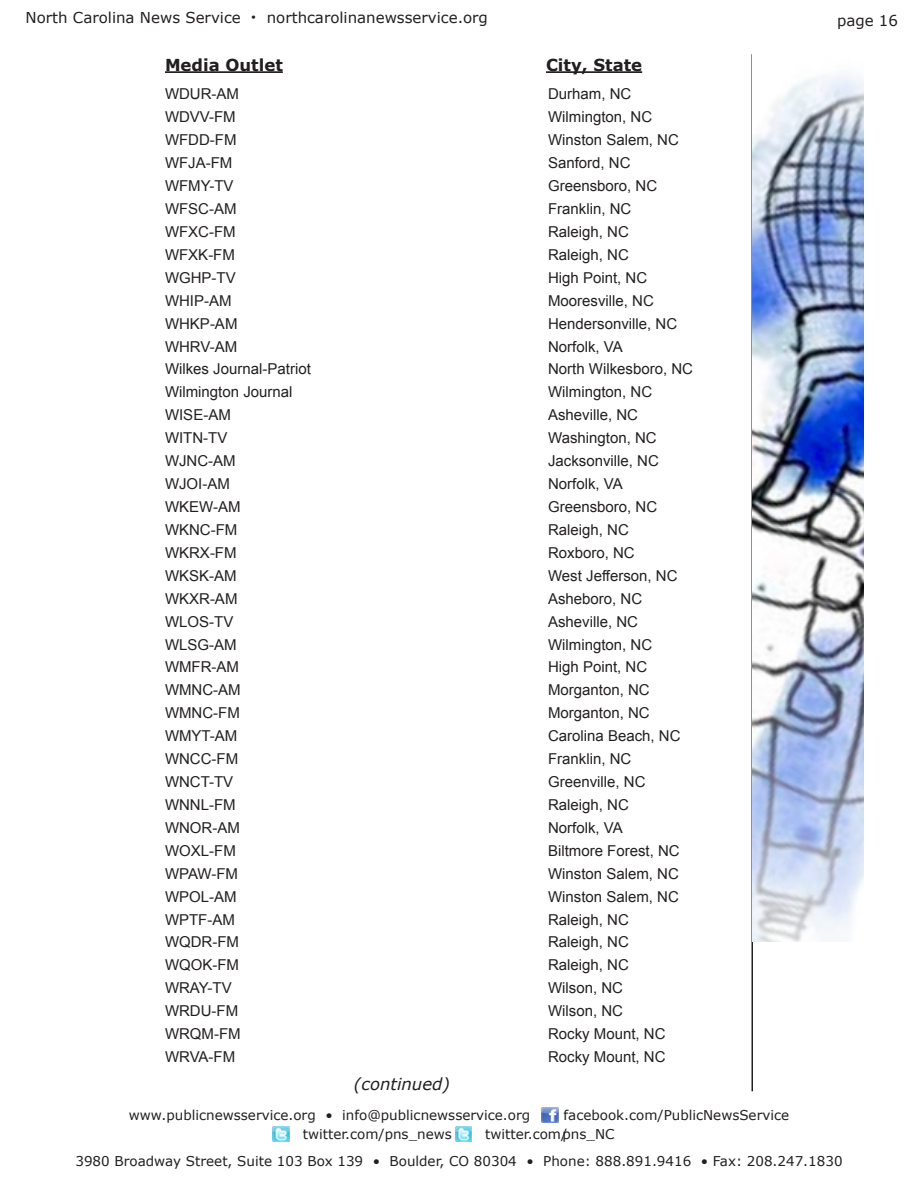
<style>
.page{position:relative;width:918px;height:1188px;background:#fff}
.page>*{position:absolute;margin:0;border:0;box-sizing:border-box;transform-origin:0 0}
.t1{font:700 16.5px "Verdana";color:#231f20}
.t2{font:italic 16.5px "Verdana";color:#231f20}
.t3{font:15px "Arial";color:#231f20}
.t4{font:15px "Verdana";color:#231f20}
.t5{font:13.5px/27px "Verdana";color:#231f20}
.s1{color:#fff}
</style>
<div class="page">
<img style="left:542px;top:1108px;width:16px;height:14px">
<img style="left:273px;top:1126px;width:16px;height:16px">
<img style="left:455px;top:1126px;width:17px;height:16px">
<hr style="left:752px;top:54px;width:1px;height:1037px;background:#231f20">
<img style="left:753px;top:73px;width:111px;height:868px">
<hr style="left:165px;top:71px;width:118px;height:2px;background:#231f20">
<hr style="left:546px;top:71px;width:96px;height:2px;background:#231f20">
<p class="t4" style="left:26px;top:8px;width:464px">North Carolina News Service <sup>•</sup> northcarolinanewsservice.org</p>
<p class="t1" style="left:165px;top:54px;width:119px">Media Outlet</p>
<p class="t1" style="left:546px;top:54px;width:98px">City, State</p>
<p class="t3" style="left:165px;top:84px;width:76px">WDUR-AM</p>
<p class="t3" style="left:548px;top:84px;width:85px">Durham, NC</p>
<p class="t3" style="left:165px;top:107px;width:72px">WDVV-FM</p>
<p class="t3" style="left:548px;top:107px;width:106px">Wilmington, NC</p>
<p class="t3" style="left:165px;top:130px;width:73px">WFDD-FM</p>
<p class="t3" style="left:548px;top:130px;width:132px">Winston Salem, NC</p>
<p class="t3" style="left:165px;top:153px;width:69px">WFJA-FM</p>
<p class="t3" style="left:548px;top:153px;width:84px">Sanford, NC</p>
<p class="t3" style="left:165px;top:176px;width:70px">WFMY-TV</p>
<p class="t3" style="left:548px;top:176px;width:111px">Greensboro, NC</p>
<p class="t3" style="left:165px;top:199px;width:73px">WFSC-AM</p>
<p class="t3" style="left:548px;top:199px;width:85px">Franklin, NC</p>
<p class="t3" style="left:165px;top:222px;width:72px">WFXC-FM</p>
<p class="t3" style="left:548px;top:222px;width:82px">Raleigh, NC</p>
<p class="t3" style="left:165px;top:245px;width:71px">WFXK-FM</p>
<p class="t3" style="left:548px;top:245px;width:82px">Raleigh, NC</p>
<p class="t3" style="left:165px;top:268px;width:72px">WGHP-TV</p>
<p class="t3" style="left:548px;top:268px;width:101px">High Point, NC</p>
<p class="t3" style="left:165px;top:291px;width:68px">WHIP-AM</p>
<p class="t3" style="left:548px;top:291px;width:107px">Mooresville, NC</p>
<p class="t3" style="left:165px;top:314px;width:74px">WHKP-AM</p>
<p class="t3" style="left:548px;top:314px;width:131px">Hendersonville, NC</p>
<p class="t3" style="left:165px;top:336px;width:74px">WHRV-AM</p>
<p class="t3" style="left:548px;top:336px;width:76px">Norfolk, VA</p>
<p class="t3" style="left:165px;top:359px;width:147px">Wilkes Journal-Patriot</p>
<p class="t3" style="left:548px;top:359px;width:147px">North Wilkesboro, NC</p>
<p class="t3" style="left:165px;top:382px;width:129px">Wilmington Journal</p>
<p class="t3" style="left:548px;top:382px;width:106px">Wilmington, NC</p>
<p class="t3" style="left:165px;top:405px;width:67px">WISE-AM</p>
<p class="t3" style="left:548px;top:405px;width:92px">Asheville, NC</p>
<p class="t3" style="left:165px;top:428px;width:64px">WITN-TV</p>
<p class="t3" style="left:548px;top:428px;width:110px">Washington, NC</p>
<p class="t3" style="left:165px;top:451px;width:72px">WJNC-AM</p>
<p class="t3" style="left:548px;top:451px;width:112px">Jacksonville, NC</p>
<p class="t3" style="left:165px;top:474px;width:66px">WJOI-AM</p>
<p class="t3" style="left:548px;top:474px;width:76px">Norfolk, VA</p>
<p class="t3" style="left:165px;top:497px;width:77px">WKEW-AM</p>
<p class="t3" style="left:548px;top:497px;width:111px">Greensboro, NC</p>
<p class="t3" style="left:165px;top:520px;width:74px">WKNC-FM</p>
<p class="t3" style="left:548px;top:520px;width:82px">Raleigh, NC</p>
<p class="t3" style="left:165px;top:543px;width:73px">WKRX-FM</p>
<p class="t3" style="left:548px;top:543px;width:88px">Roxboro, NC</p>
<p class="t3" style="left:165px;top:566px;width:73px">WKSK-AM</p>
<p class="t3" style="left:548px;top:566px;width:131px">West Jefferson, NC</p>
<p class="t3" style="left:165px;top:589px;width:74px">WKXR-AM</p>
<p class="t3" style="left:548px;top:589px;width:96px">Asheboro, NC</p>
<p class="t3" style="left:165px;top:611px;width:70px">WLOS-TV</p>
<p class="t3" style="left:548px;top:611px;width:92px">Asheville, NC</p>
<p class="t3" style="left:165px;top:634px;width:73px">WLSG-AM</p>
<p class="t3" style="left:548px;top:634px;width:106px">Wilmington, NC</p>
<p class="t3" style="left:165px;top:657px;width:76px">WMFR-AM</p>
<p class="t3" style="left:548px;top:657px;width:101px">High Point, NC</p>
<p class="t3" style="left:165px;top:680px;width:77px">WMNC-AM</p>
<p class="t3" style="left:548px;top:680px;width:103px">Morganton, NC</p>
<p class="t3" style="left:165px;top:703px;width:76px">WMNC-FM</p>
<p class="t3" style="left:548px;top:703px;width:103px">Morganton, NC</p>
<p class="t3" style="left:165px;top:726px;width:74px">WMYT-AM</p>
<p class="t3" style="left:548px;top:726px;width:134px">Carolina Beach, NC</p>
<p class="t3" style="left:165px;top:749px;width:75px">WNCC-FM</p>
<p class="t3" style="left:548px;top:749px;width:85px">Franklin, NC</p>
<p class="t3" style="left:165px;top:772px;width:70px">WNCT-TV</p>
<p class="t3" style="left:548px;top:772px;width:99px">Greenville, NC</p>
<p class="t3" style="left:165px;top:795px;width:72px">WNNL-FM</p>
<p class="t3" style="left:548px;top:795px;width:82px">Raleigh, NC</p>
<p class="t3" style="left:165px;top:818px;width:76px">WNOR-AM</p>
<p class="t3" style="left:548px;top:818px;width:76px">Norfolk, VA</p>
<p class="t3" style="left:165px;top:841px;width:72px">WOXL-FM</p>
<p class="t3" style="left:548px;top:841px;width:133px">Biltmore Forest, NC</p>
<p class="t3" style="left:165px;top:864px;width:75px">WPAW-FM</p>
<p class="t3" style="left:548px;top:864px;width:132px">Winston Salem, NC</p>
<p class="t3" style="left:165px;top:887px;width:73px">WPOL-AM</p>
<p class="t3" style="left:548px;top:887px;width:132px">Winston Salem, NC</p>
<p class="t3" style="left:165px;top:909px;width:71px">WPTF-AM</p>
<p class="t3" style="left:548px;top:909px;width:82px">Raleigh, NC</p>
<p class="t3" style="left:165px;top:932px;width:76px">WQDR-FM</p>
<p class="t3" style="left:548px;top:932px;width:82px">Raleigh, NC</p>
<p class="t3" style="left:165px;top:955px;width:76px">WQOK-FM</p>
<p class="t3" style="left:548px;top:955px;width:82px">Raleigh, NC</p>
<p class="t3" style="left:165px;top:978px;width:68px">WRAY-TV</p>
<p class="t3" style="left:548px;top:978px;width:76px">Wilson, NC</p>
<p class="t3" style="left:165px;top:1001px;width:75px">WRDU-FM</p>
<p class="t3" style="left:548px;top:1001px;width:76px">Wilson, NC</p>
<p class="t3" style="left:165px;top:1024px;width:77px">WRQM-FM</p>
<p class="t3" style="left:548px;top:1024px;width:119px">Rocky Mount, NC</p>
<p class="t3" style="left:165px;top:1047px;width:72px">WRVA-FM</p>
<p class="t3" style="left:548px;top:1047px;width:119px">Rocky Mount, NC</p>
<p class="t2" style="left:354px;top:1073px;width:98px">(continued)</p>
<p class="t4" style="left:837px;top:11px;width:63px">page 16</p>
<p class="t5" style="left:129px;top:1101px;width:403px">www.publicnewsservice.org • info@publicnewsservice.org</p>
<p class="t5" style="left:564px;top:1101px;width:227px">facebook.com/PublicNewsService</p>
<p class="t5" style="left:303px;top:1121px;width:151px">twitter.com/pns_news</p>
<p class="t5" style="left:75px;top:1121px;width:769px;text-indent:410px">twitter.com/<span class="s1">pns_nc<br></span>3980 Broadway Street, Suite 103 Box 139 • Boulder, CO 80304 • Phone: 888.891.9416 • Fax: 208.247.1830</p>
<p class="t5" style="left:562px;top:1121px;width:54px">pns_NC</p>
</div>
